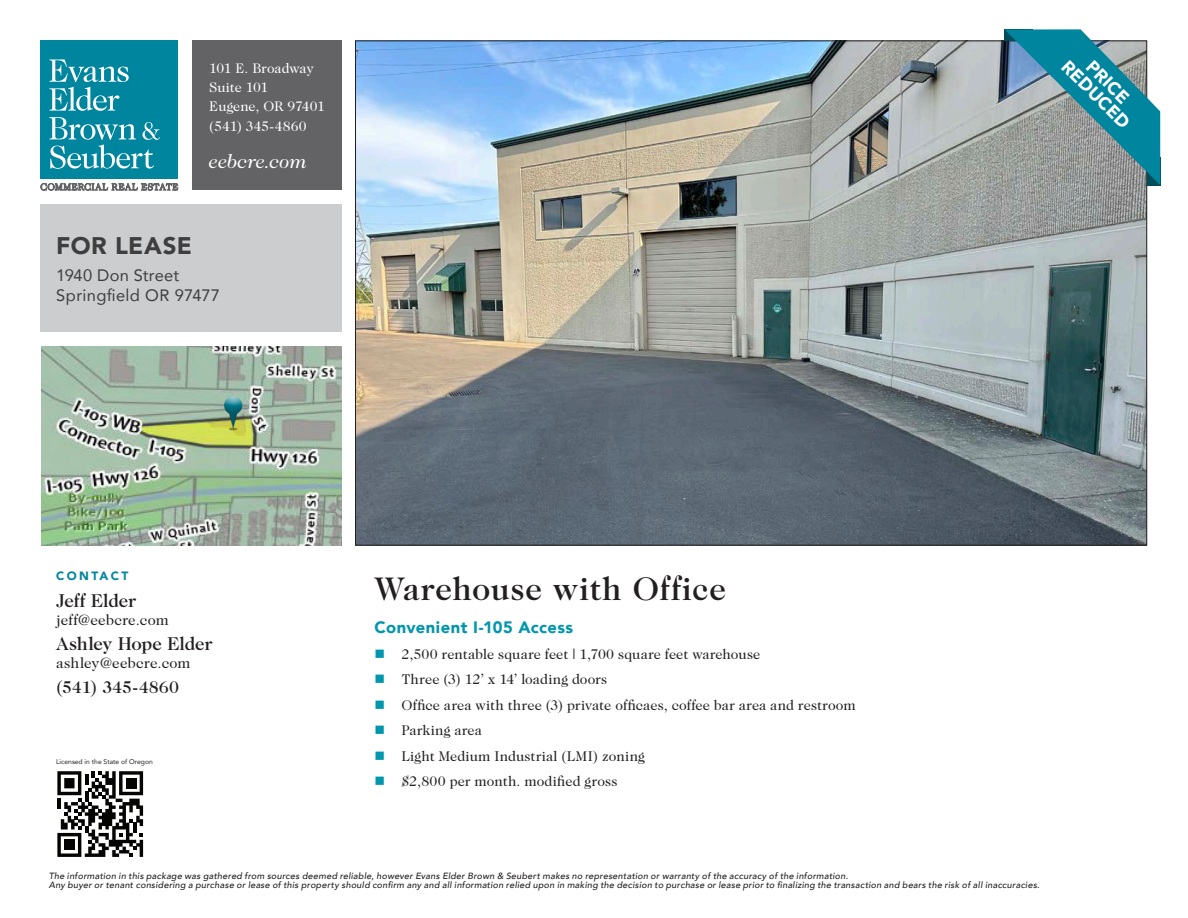
<style>
.page{position:relative;width:1188px;height:918px;background:#fff}
.page>*{position:absolute;margin:0;border:0;box-sizing:border-box;transform-origin:0 0}
.Page_1_H1{font:500 33px "Caslon 224 Std";letter-spacing:.025em;color:#231f20}
.t1{font:900 24px "Avenir";letter-spacing:.02em;color:#3e3e3f}
.t2{font:italic 19.5px "Caslon 224 Std";color:#fff}
.t3{font:500 18.75px "Caslon 224 Std";letter-spacing:-.005em;color:#231f20}
.t4{font:900 18px "Avenir";color:#fff}
.t5{font:500 17.25px "Caslon 224 Std";letter-spacing:.005em;color:#231f20}
.t6{font:16.5px "Avenir";letter-spacing:.015em;color:#3e3e3f}
.Page_1_H2{font:900 16.5px "Avenir";letter-spacing:.03em;color:#0096ad}
.t7{font:15px "Caslon 224 Std";letter-spacing:.01em;color:#231f20}
.t8{font:14.25px "Caslon 224 Std";letter-spacing:.01em;color:#231f20}
.t9{font:14.1px/19.4px "Caslon 224 Std";color:#fff}
.t10{font:900 12px "Avenir";letter-spacing:.2em;color:#00859e}
.t11{font:italic 500 9px/9px "Avenir";letter-spacing:.03em;color:#231f20}
.t12{font:6.75px "Avenir";color:#231f20}
</style>
<div class="page">
<svg style="left:57px;top:771px;width:86px;height:86px"></svg>
<div style="left:193px;top:40px;width:149px;height:150px;background:#636366"></div>
<div style="left:40px;top:205px;width:302px;height:127px;background:#cccdcf"></div>
<div style="left:40px;top:40px;width:138px;height:139px;background:#00859e"></div>
<svg style="left:49px;top:117px;width:111px;height:52px"></svg>
<svg style="left:49px;top:59px;width:80px;height:52px"></svg>
<svg style="left:40px;top:182px;width:138px;height:9px"></svg>
<img style="left:41px;top:347px;width:300px;height:198px">
<img style="left:357px;top:43px;width:788px;height:500px">
<svg style="left:1005px;top:29px;width:155px;height:156px"></svg>
<svg style="left:224px;top:396px;width:21px;height:8px"></svg>
<div style="left:224px;top:404px;width:21px;height:26px;background:#231f20;opacity:.75"></div>
<h3 class="t9" style="left:209px;top:58px;width:117px">101 E. Broadway<br>Suite 101<br>Eugene, OR 97401 (541) 345-4860</h3>
<h3 class="t2" style="left:209px;top:150px;width:99px">eebcre.com</h3>
<p class="t1" style="left:56px;top:225px;width:137px">FOR LEASE</p>
<p class="t6" style="left:56px;top:262px;width:125px">1940 Don Street</p>
<p class="t6" style="left:56px;top:282px;width:165px">Springfield OR 97477</p>
<p class="t4" style="left:1076px;top:52px;width:90px;rotate:45deg">REDUCED</p>
<p class="t4" style="left:1100px;top:53px;width:54px;rotate:45deg">PRICE</p>
<p class="t10" style="left:56px;top:566px;width:74px">CONTACT</p>
<p class="t3" style="left:56px;top:590px;width:81px">Jeff Elder</p>
<p class="t7" style="left:56px;top:611px;width:114px">jeff@eebcre.com</p>
<p class="t3" style="left:56px;top:633px;width:158px">Ashley Hope Elder</p>
<p class="t7" style="left:56px;top:654px;width:136px">ashley@eebcre.com</p>
<p class="t5" style="left:56px;top:677px;width:124px">(541) 345-4860</p>
<p class="t12" style="left:56px;top:756px;width:98px">Licensed in the State of Oregon</p>
<p class="Page_1_H1" style="left:374px;top:570px;width:353px">Warehouse with Office</p>
<p class="Page_1_H2" style="left:374px;top:613px;width:200px">Convenient I-105 Access</p>
<p class="t8" style="left:401px;top:646px;width:361px">2,500 rentable square feet | 1,700 square feet warehouse</p>
<p class="t8" style="left:401px;top:671px;width:207px">Three (3) 12’ x 14’ loading doors</p>
<p class="t8" style="left:401px;top:697px;width:456px">Office area with three (3) private officaes, coffee bar area and restroom</p>
<p class="t8" style="left:401px;top:722px;width:82px">Parking area</p>
<p class="t8" style="left:401px;top:748px;width:245px">Light Medium Industrial (LMI) zoning</p>
<p class="t8" style="left:401px;top:773px;width:218px">$2,800 per month. modified gross</p>
<p class="t11" style="left:49px;top:872px;width:993px">The information in this package was gathered from sources deemed reliable, however Evans Elder Brown &amp; Seubert makes no representation or warranty of the accuracy of the information.<br>Any buyer or tenant considering a purchase or lease of this property should confirm any and all information relied upon in making the decision to purchase or lease prior to finalizing the transaction and bears the risk of all inaccuracies.</p>
</div>
